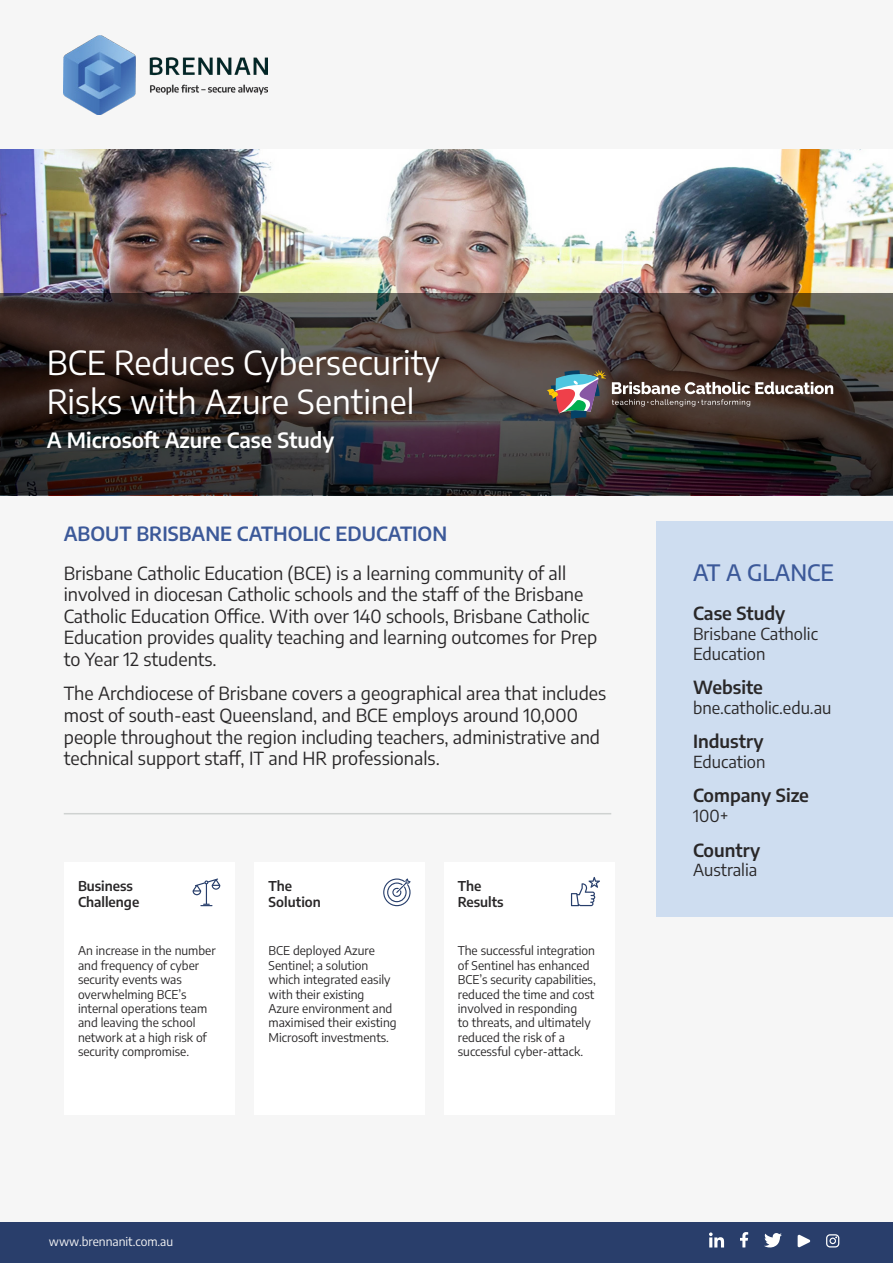
<style>
.page{position:relative;width:893px;height:1263px;background:#f6f6f6}
.page>*{position:absolute;margin:0;border:0;box-sizing:border-box;transform-origin:0 0}
.t1{font:33px/39.6px "Encode Sans";color:#fff}
.t2{font:500 22.5px "Encode Sans";color:#3c5999}
.t3{font:600 21px "Encode Sans";color:#fff}
.t4{font:600 19.5px "Encode Sans";color:#3c5999}
.t5{font:18px/21.6px "Encode Sans";color:#292728}
.t6{font:600 18px "Encode Sans";color:#292728}
.t7{font:16.5px/19.8px "Encode Sans";color:#292728}
.t8{font:600 13.5px/16.2px "Encode Sans";color:#292728}
.t9{font:12px/14.4px "Encode Sans";color:#292728}
.t10{font:12px "Encode Sans";color:#f6f6f6}
</style>
<div class="page">
<div style="left:0;top:1222px;width:893px;height:41px;background:#293e6b"></div>
<svg style="left:764px;top:1233px;width:18px;height:15px"></svg>
<svg style="left:709px;top:1232px;width:15px;height:15px"></svg>
<svg style="left:740px;top:1232px;width:8px;height:15px"></svg>
<svg style="left:798px;top:1234px;width:12px;height:13px"></svg>
<img style="left:0;top:149px;width:893px;height:144px">
<svg style="left:0;top:293px;width:893px;height:202px;background:#3b3230"></svg>
<div style="left:657px;top:521px;width:236px;height:395px;background:#ceddf0"></div>
<div style="left:64px;top:862px;width:170px;height:253px;background:#fff"></div>
<svg style="left:193px;top:878px;width:27px;height:28px"></svg>
<div style="left:254px;top:862px;width:170px;height:253px;background:#fff"></div>
<svg style="left:383px;top:878px;width:28px;height:28px"></svg>
<div style="left:444px;top:862px;width:170px;height:253px;background:#fff"></div>
<svg style="left:571px;top:877px;width:29px;height:29px"></svg>
<hr style="left:64px;top:813px;width:547px;height:1px;background:#cfd2d1">
<svg style="left:826px;top:1234px;width:13px;height:13px"></svg>
<img style="left:64px;top:35px;width:203px;height:80px">
<svg style="left:612px;top:382px;width:221px;height:24px"></svg>
<svg style="left:547px;top:370px;width:59px;height:49px;background:#737376"></svg>
<h1 class="t1" style="left:47px;top:341px;width:395px">BCE Reduces Cybersecurity<br>Risks with Azure Sentinel</h1>
<h3 class="t3" style="left:47px;top:426px;width:289px">A Microsoft Azure Case Study</h3>
<h3 class="t4" style="left:64px;top:520px;width:385px">ABOUT BRISBANE CATHOLIC EDUCATION</h3>
<p class="t5" style="left:64px;top:561px;width:535px">Brisbane Catholic Education (BCE) is a learning community of all involved in diocesan Catholic schools and the staff of the Brisbane Catholic Education Office. With over 140 schools, Brisbane Catholic Education provides quality teaching and learning outcomes for Prep to Year 12 students.</p>
<p class="t5" style="left:64px;top:682px;width:544px">The Archdiocese of Brisbane covers a geographical area that includes most of south-east Queensland, and BCE employs around 10,000 people throughout the region including teachers, administrative and technical support staff, IT and HR professionals.</p>
<p class="t8" style="left:78px;top:877px;width:63px">Business<br>Challenge</p>
<p class="t9" style="left:78px;top:943px;width:139px">An increase in the number and frequency of cyber security events was overwhelming BCE’s internal operations team and leaving the school network at a high risk of security compromise.</p>
<p class="t8" style="left:269px;top:877px;width:54px">The<br>Solution</p>
<p class="t9" style="left:269px;top:943px;width:130px">BCE deployed Azure<br>Sentinel; a solution which integrated easily with their existing<br>Azure environment and maximised their existing<br>Microsoft investments.</p>
<p class="t8" style="left:458px;top:877px;width:47px">The<br>Results</p>
<p class="t9" style="left:458px;top:943px;width:139px">The successful integration of Sentinel has enhanced<br>BCE’s security capabilities, reduced the time and cost involved in responding<br>to threats, and ultimately reduced the risk of a successful cyber-attack.</p>
<p class="t10" style="left:49px;top:1233px;width:126px">www.brennanit.com.au</p>
<h2 class="t2" style="left:693px;top:558px;width:142px">AT A GLANCE</h2>
<h3 class="t6" style="left:693px;top:601px;width:94px">Case Study</h3>
<h3 class="t7" style="left:693px;top:623px;width:126px">Brisbane Catholic<br>Education</h3>
<h3 class="t6" style="left:693px;top:675px;width:71px">Website</h3>
<h3 class="t7" style="left:693px;top:697px;width:140px">bne.catholic.edu.au</h3>
<h3 class="t6" style="left:693px;top:729px;width:72px">Industry</h3>
<h3 class="t7" style="left:693px;top:751px;width:74px">Education</h3>
<h3 class="t6" style="left:693px;top:783px;width:117px">Company Size</h3>
<h3 class="t7" style="left:693px;top:805px;width:37px">100+</h3>
<h3 class="t6" style="left:693px;top:837px;width:69px">Country</h3>
<h3 class="t7" style="left:693px;top:859px;width:66px">Australia</h3>
</div>
